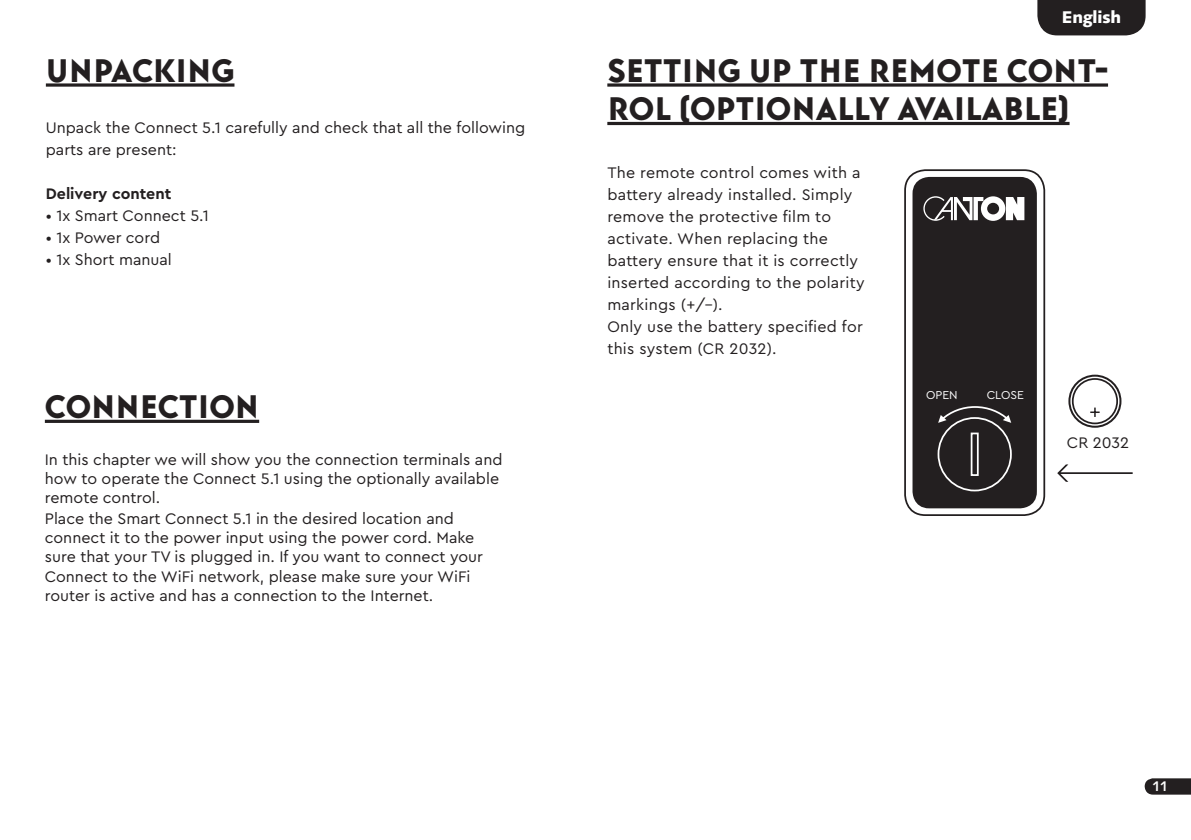
<style>
.page{position:relative;width:1191px;height:840px;background:#fff}
.page>*{position:absolute;margin:0;border:0;box-sizing:border-box;transform-origin:0 0}
.t1{font:32px/38.4px "Baro";color:#231f20}
.t2{font:900 17px "Syntax";letter-spacing:-.01em;color:#fff}
.Copy{font:16px/22px "Cera Pro";color:#231f20}
.Copy_HL{font:700 16px "Cera Pro";color:#231f20}
.t3{font:700 14px "Syntax";color:#fff}
.t4{font:12px "Cera Pro";color:#fff}
</style>
<div class="page">
<div style="left:1037px;top:0;width:108px;height:35px;background:#231f20"></div>
<svg style="left:1144px;top:778px;width:47px;height:16px"></svg>
<svg style="left:46px;top:83px;width:188px;height:4px"></svg>
<div style="left:1068px;top:374px;width:53px;height:53px;border:2px solid #231f20;border-radius:50%"></div>
<div style="left:1071px;top:378px;width:47px;height:46px;border:2px solid #231f20;border-radius:50%"></div>
<svg style="left:1090px;top:407px;width:9px;height:9px"></svg>
<svg style="left:1057px;top:464px;width:75px;height:17px"></svg>
<svg style="left:607px;top:83px;width:501px;height:4px;background:#4e4b4b"></svg>
<hr style="left:607px;top:122px;width:462px;height:3px;background:#231f20">
<div style="left:904px;top:169px;width:141px;height:346px;border:2px solid #231f20;border-radius:20px"></div>
<div style="left:913px;top:178px;width:122px;height:329px;background:#231f20;border-radius:16px"></div>
<div style="left:912px;top:177px;width:124px;height:331px;border:2px solid #231f20;border-radius:16px"></div>
<svg style="left:923px;top:196px;width:101px;height:25px"></svg>
<svg style="left:937px;top:406px;width:75px;height:86px"></svg>
<hr style="left:45px;top:419px;width:214px;height:3px;background:#231f20">
<p class="t1" style="left:46px;top:51px;width:190px">UNPACKING</p>
<p class="Copy" style="left:46px;top:116px;width:481px">Unpack the Connect 5.1 carefully and check that all the following parts are present:</p>
<p class="Copy_HL" style="left:46px;top:183px;width:127px">Delivery content</p>
<p class="Copy" style="left:46px;top:204px;width:165px">• 1x Smart Connect 5.1</p>
<p class="Copy" style="left:46px;top:226px;width:116px">• 1x Power cord</p>
<p class="Copy" style="left:46px;top:248px;width:127px">• 1x Short manual</p>
<p class="t1" style="left:45px;top:387px;width:216px">CONNECTION</p>
<p class="Copy" style="left:45px;top:448px;width:459px;line-height:19.2px">In this chapter we will show you the connection terminals and how to operate the Connect 5.1 using the optionally available remote control.</p>
<p class="Copy" style="left:45px;top:508px;width:439px;line-height:19.2px">Place the Smart Connect 5.1 in the desired location and connect it to the power input using the power cord. Make sure that your TV is plugged in. If you want to connect your Connect to the WiFi network, please make sure your WiFi router is active and has a connection to the Internet.</p>
<p class="t2" style="left:1062px;top:7px;width:61px">English</p>
<p class="t1" style="left:607px;top:51px;width:502px">SETTING UP THE REMOTE CONT-<br>ROL (OPTIONALLY AVAILABLE)</p>
<p class="Copy" style="left:607px;top:161px;width:255px">The remote control comes with a battery already installed. Simply remove the protective film to</p>
<p class="Copy" style="left:607px;top:227px;width:259px">activate. When replacing the battery ensure that it is correctly inserted according to the polarity markings (+/–).</p>
<p class="Copy" style="left:607px;top:315px;width:257px">Only use the battery specified for this system (CR 2032).</p>
<p class="t4" style="left:926px;top:387px;width:33px">OPEN</p>
<p class="t4" style="left:986px;top:387px;width:39px">CLOSE</p>
<p class="Copy" style="left:1066px;top:431px;width:64px">CR 2032</p>
<p class="t3" style="left:1152px;top:777px;width:17px">1 13</p>
</div>
